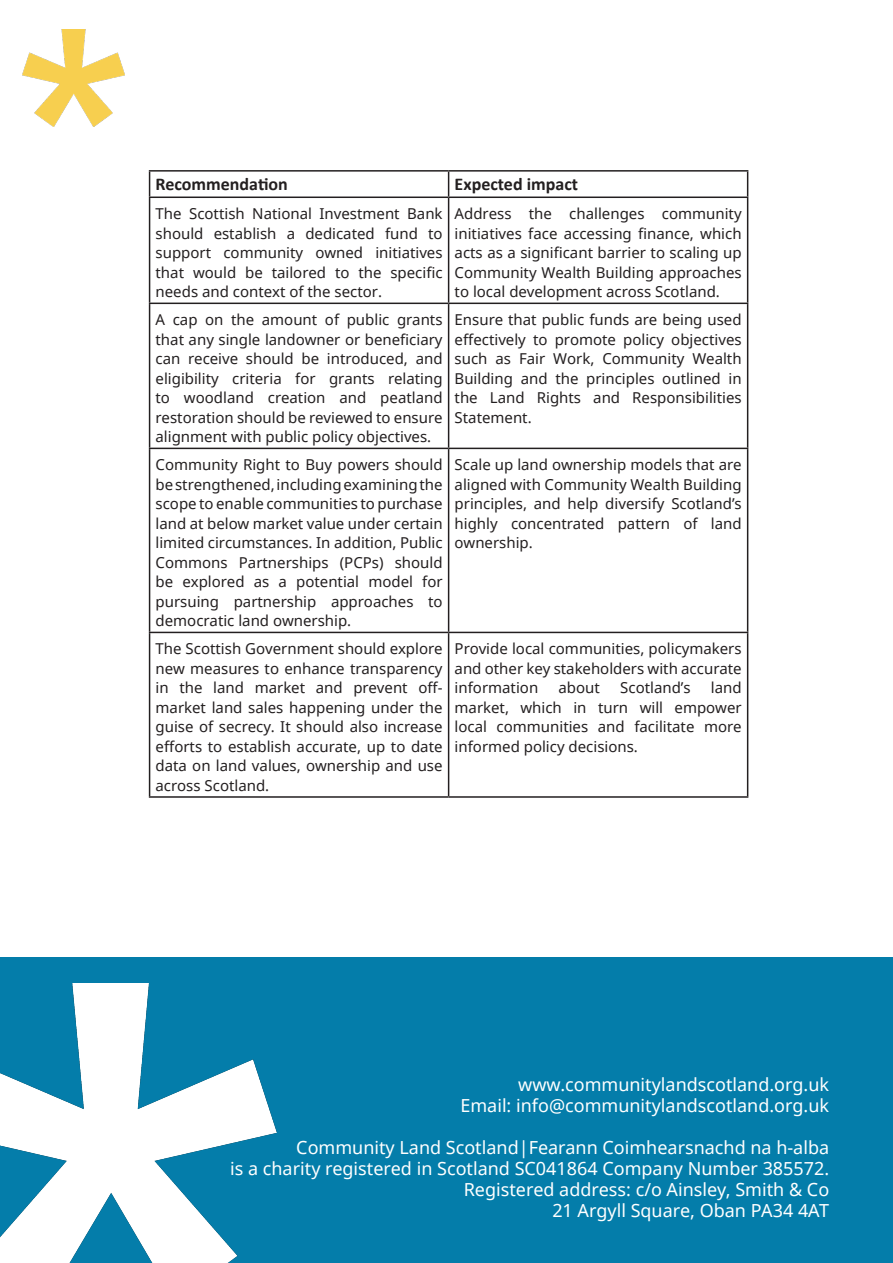
<style>
.page{position:relative;width:893px;height:1263px;background:#fff}
.page>*{position:absolute;margin:0;border:0;box-sizing:border-box;transform-origin:0 0}
.t1{font:18px/21px "Noto Sans";color:#fff;text-align:right}
.t2{font:700 18px "Calibri";color:#231f20}
.Table_text{font:15px/19.5px "Noto Sans";color:#231f20;text-align:justify}
</style>
<div class="page">
<div style="left:0;top:957px;width:893px;height:306px;background:#047daa"></div>
<img style="left:0;top:984px;width:276px;height:279px">
<img style="left:23px;top:30px;width:102px;height:97px">
<hr style="left:149px;top:170px;width:300px;height:2px;background:#231f20">
<svg style="left:149px;top:172px;width:1px;height:25px"></svg>
<hr style="left:449px;top:170px;width:299px;height:2px;background:#231f20">
<svg style="left:448px;top:172px;width:1px;height:25px"></svg>
<svg style="left:747px;top:172px;width:1px;height:25px"></svg>
<hr style="left:149px;top:197px;width:300px;height:1px;background:#231f20">
<hr style="left:149px;top:198px;width:1px;height:105px;background:#231f20">
<hr style="left:449px;top:197px;width:299px;height:1px;background:#231f20">
<hr style="left:448px;top:198px;width:1px;height:105px;background:#231f20">
<hr style="left:747px;top:198px;width:1px;height:105px;background:#231f20">
<hr style="left:149px;top:303px;width:300px;height:1px;background:#231f20">
<hr style="left:149px;top:304px;width:1px;height:144px;background:#231f20">
<hr style="left:449px;top:303px;width:299px;height:1px;background:#231f20">
<hr style="left:448px;top:304px;width:1px;height:144px;background:#231f20">
<hr style="left:747px;top:304px;width:1px;height:144px;background:#231f20">
<hr style="left:149px;top:448px;width:300px;height:1px;background:#231f20">
<hr style="left:149px;top:449px;width:1px;height:183px;background:#231f20">
<hr style="left:449px;top:448px;width:299px;height:1px;background:#231f20">
<hr style="left:448px;top:449px;width:1px;height:183px;background:#231f20">
<hr style="left:747px;top:449px;width:1px;height:183px;background:#231f20">
<hr style="left:149px;top:632px;width:300px;height:1px;background:#231f20">
<hr style="left:149px;top:633px;width:1px;height:163px;background:#231f20">
<hr style="left:449px;top:632px;width:299px;height:1px;background:#231f20">
<hr style="left:448px;top:633px;width:1px;height:163px;background:#231f20">
<hr style="left:747px;top:633px;width:1px;height:163px;background:#231f20">
<hr style="left:149px;top:796px;width:300px;height:2px;background:#231f20">
<hr style="left:449px;top:796px;width:299px;height:2px;background:#231f20">
<p class="t2" style="left:156px;top:172px;width:134px">Recommendation</p>
<p class="t2" style="left:455px;top:172px;width:125px">Expected impact</p>
<p class="Table_text" style="left:156px;top:204px;width:289px">The Scottish National Investment Bank should establish a dedicated fund to support community owned initiatives that would be tailored to the specific needs and context of the sector.</p>
<p class="Table_text" style="left:455px;top:204px;width:289px">Address the challenges community initiatives face accessing finance, which acts as a significant barrier to scaling up Community Wealth Building approaches to local development across Scotland.</p>
<p class="Table_text" style="left:156px;top:310px;width:289px">A cap on the amount of public grants that any single landowner or beneficiary can receive should be introduced, and eligibility criteria for grants relating to woodland creation and peatland restoration should be reviewed to ensure alignment with public policy objectives.</p>
<p class="Table_text" style="left:455px;top:310px;width:289px">Ensure that public funds are being used effectively to promote policy objectives such as Fair Work, Community Wealth Building and the principles outlined in the Land Rights and Responsibilities Statement.</p>
<p class="Table_text" style="left:156px;top:455px;width:289px">Community Right to Buy powers should be strengthened, including examining the scope to enable communities to purchase land at below market value under certain limited circumstances. In addition, Public Commons Partnerships (PCPs) should be explored as a potential model for pursuing partnership approaches to democratic land ownership.</p>
<p class="Table_text" style="left:455px;top:455px;width:289px">Scale up land ownership models that are aligned with Community Wealth Building principles, and help diversify Scotland’s highly concentrated pattern of land ownership.</p>
<p class="Table_text" style="left:156px;top:639px;width:289px">The Scottish Government should explore new measures to enhance transparency in the land market and prevent off&shy;market land sales happening under the guise of secrecy. It should also increase efforts to establish accurate, up to date data on land values, ownership and use across Scotland.</p>
<p class="Table_text" style="left:455px;top:639px;width:289px">Provide local communities, policymakers and other key stakeholders with accurate information</p>
<p class="Table_text" style="left:455px;top:678px;width:289px;text-indent:256px">land market, which in turn will empower local communities and facilitate more informed policy decisions.</p>
<p class="Table_text" style="left:559px;top:678px;width:43px">about</p>
<p class="Table_text" style="left:620px;top:678px;width:72px">Scotland’s</p>
<p class="t1" style="left:460px;top:1073px;width:370px">www.communitylandscotland.org.uk<br>Email: info@communitylandscotland.org.uk</p>
<p class="t1" style="left:230px;top:1136px;width:601px">Community Land Scotland|Fearann Coimhearsnachd na h-alba<br>is a charity registered in Scotland SC041864 Company Number 385572.<br>Registered address: c/o Ainsley, Smith &amp; Co<br>21 Argyll Square, Oban PA34 4AT</p>
</div>
